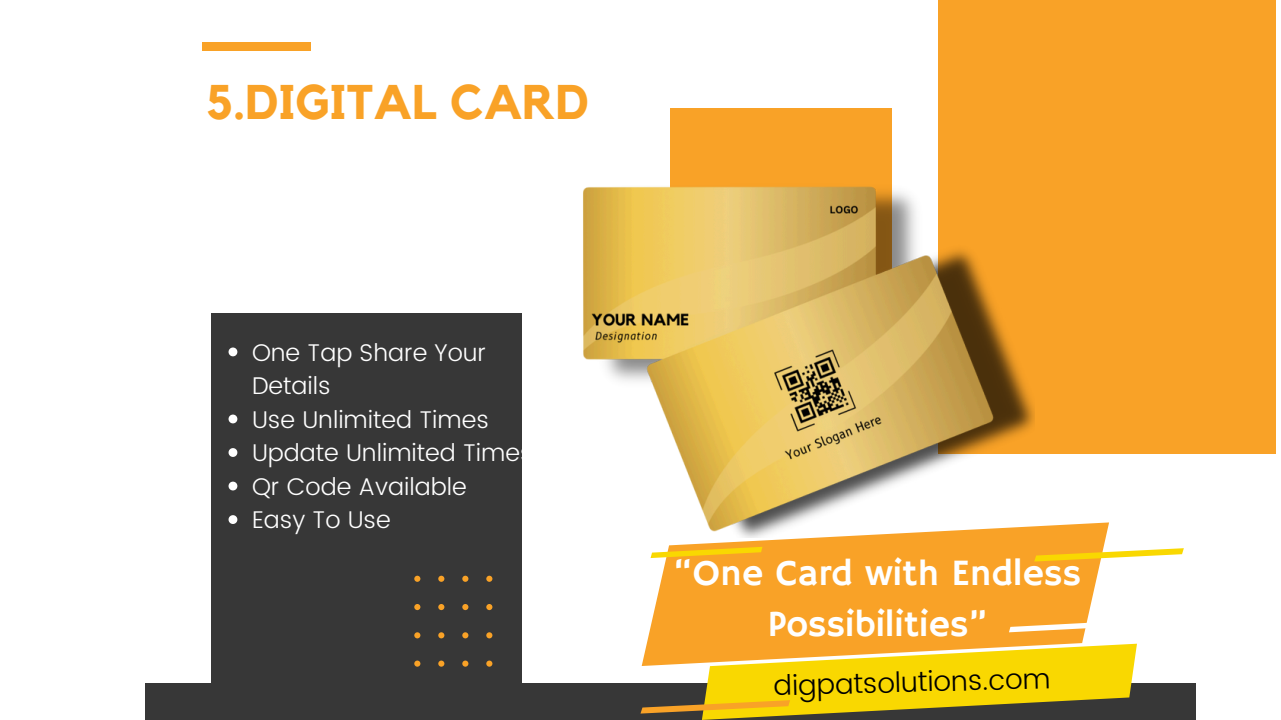
<style>
.page{position:relative;width:1281px;height:720px;background:#fff}
.page>*{position:absolute;margin:0;border:0;box-sizing:border-box;transform-origin:0 0}
.t1{font:700 48.5px "Kollektif";color:#f9a227}
.t2{font:37px/51.1px "Hammersmith One";color:#fff;text-align:center}
.t3{font:300 27.88px "Poppins";color:#000}
.t4{font:300 24.25px/33.5px "Poppins";color:#fff}
</style>
<div class="page">
<div style="left:145px;top:684px;width:1050px;height:36px;background:#373737"></div>
<div style="left:211px;top:314px;width:310px;height:377px;background:#373737"></div>
<div style="left:937px;top:0;width:338px;height:454px;background:#f9a227"></div>
<div style="left:203px;top:43px;width:108px;height:8px;background:#f9a227"></div>
<svg style="left:414px;top:576px;width:78px;height:91px"></svg>
<img style="left:583px;top:90px;width:451px;height:432px">
<svg style="left:646px;top:522px;width:463px;height:122px;background:#f9af46"></svg>
<svg style="left:640px;top:644px;width:497px;height:76px"></svg>
<svg style="left:1034px;top:548px;width:149px;height:14px"></svg>
<svg style="left:650px;top:547px;width:112px;height:11px"></svg>
<svg style="left:1009px;top:621px;width:100px;height:11px"></svg>
<svg style="left:228px;top:348px;width:9px;height:8px"></svg>
<svg style="left:228px;top:415px;width:9px;height:8px"></svg>
<svg style="left:228px;top:448px;width:9px;height:9px"></svg>
<svg style="left:228px;top:482px;width:9px;height:8px"></svg>
<svg style="left:228px;top:515px;width:9px;height:9px"></svg>
<h1 class="t1" style="left:206px;top:80px;width:384px">5.DIGITAL CARD</h1>
<p class="t4" style="left:252px;top:336px;width:236px">One Tap Share Your<br>Details</p>
<p class="t4" style="left:252px;top:403px;width:238px">Use Unlimited Times</p>
<p class="t4" style="left:252px;top:436px;width:282px">Update Unlimited Times</p>
<p class="t4" style="left:252px;top:470px;width:216px">Qr Code Available</p>
<p class="t4" style="left:252px;top:503px;width:140px">Easy To Use</p>
<p class="t2" style="left:674px;top:549px;width:409px">“One Card with Endless<br>Possibilities”</p>
<p class="t3" style="left:773px;top:668px;width:278px;rotate:-1deg">digpatsolutions.com</p>
</div>
